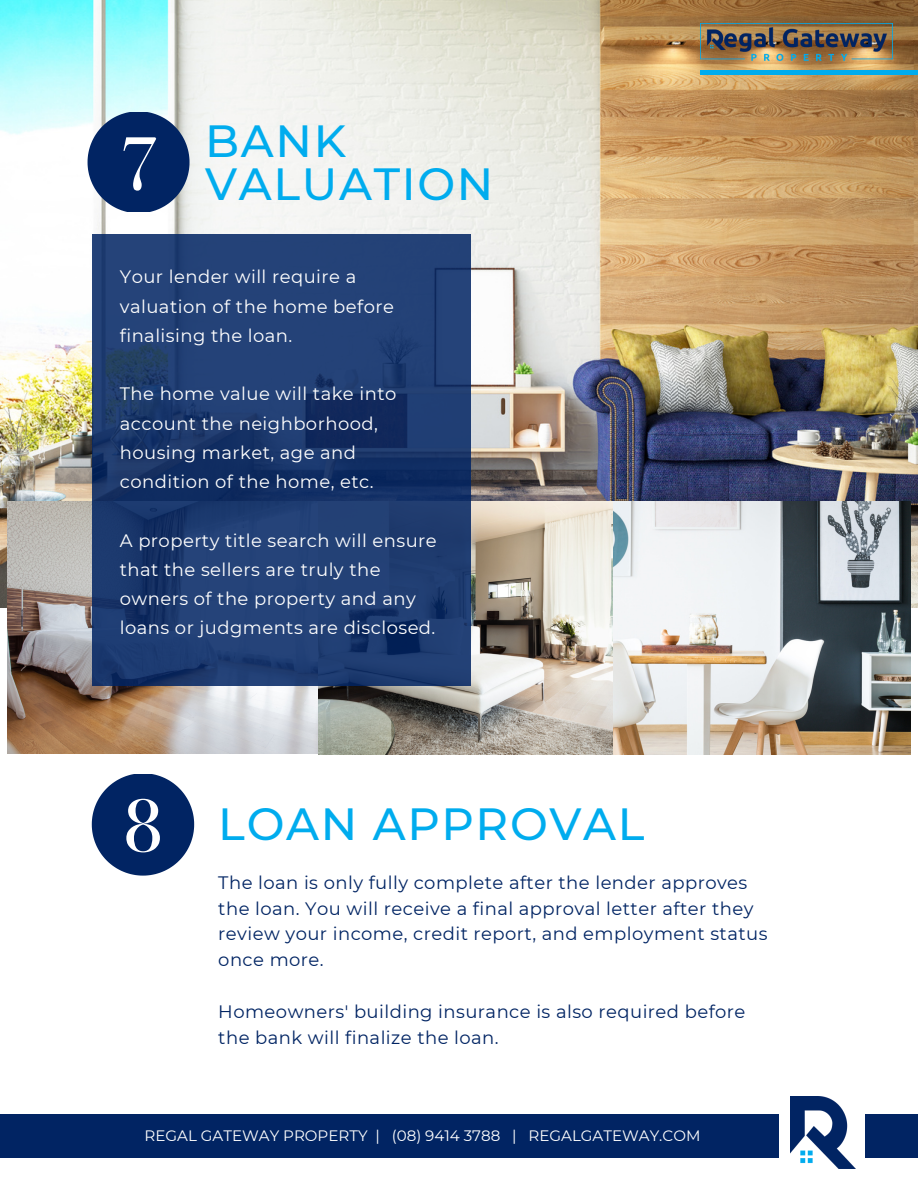
<style>
.page{position:relative;width:918px;height:1188px;background:#fff}
.page>*{position:absolute;margin:0;border:0;box-sizing:border-box;transform-origin:0 0}
.t1{font:79.2px "Bodoni FLF";color:#fff}
.t2{font:500 45px/42.8px "Montserrat";letter-spacing:.035em;color:#00acee}
.t3{font:18px/29.2px "Montserrat";letter-spacing:.025em;color:#fff}
.t4{font:18px/25.8px "Montserrat";letter-spacing:.025em;color:#012463}
.t5{font:15.15px "Montserrat";color:#fff}
.s1{font-family:"Bodoni FLF";font-weight:400;font-size:79.2px;color:#fff}
</style>
<div class="page">
<div style="left:0;top:1115px;width:918px;height:43px;background:#012463"></div>
<div style="left:779px;top:1088px;width:86px;height:90px;background:#fff"></div>
<img style="left:790px;top:1096px;width:65px;height:72px">
<img style="left:0;top:0;width:918px;height:608px">
<img style="left:8px;top:501px;width:310px;height:252px">
<img style="left:612px;top:501px;width:298px;height:253px">
<img style="left:318px;top:501px;width:294px;height:253px">
<img style="left:701px;top:23px;width:191px;height:40px">
<div style="left:700px;top:70px;width:218px;height:5px;background:#00acee"></div>
<svg style="left:88px;top:113px;width:102px;height:99px;background:#2e4a7c"></svg>
<svg style="left:92px;top:234px;width:378px;height:452px;background:#1d3b6f"></svg>
<svg style="left:92px;top:775px;width:102px;height:101px"></svg>
<h1 class="t1" style="left:117px;top:120px;width:44px">7</h1>
<h2 class="t2" style="left:205px;top:120px;width:290px">BANK<br>VALUATION</h2>
<p class="t3" style="left:120px;top:262px;width:276px">Your lender will require a valuation of the home before finalising the loan.</p>
<p class="t3" style="left:120px;top:379px;width:278px">The home value will take into account the neighborhood, housing market, age and condition of the home, etc.</p>
<p class="t3" style="left:120px;top:526px;width:318px">A property title search will ensure that the sellers are truly the owners of the property and any loans or judgments are disclosed.</p>
<h2 class="t2" style="left:122px;top:802px;width:524px"><span class="s1">8</span> LOAN APPROVAL</h2>
<p class="t4" style="left:218px;top:869px;width:551px">The loan is only fully complete after the lender approves the loan. You will receive a final approval letter after they review your income, credit report, and employment status once more.</p>
<p class="t4" style="left:218px;top:999px;width:529px">Homeowners' building insurance is also required before the bank will finalize the loan.</p>
<p class="t5" style="left:145px;top:1126px;width:557px">REGAL GATEWAY PROPERTY | (08) 9414 3788 | REGALGATEWAY.COM</p>
</div>
